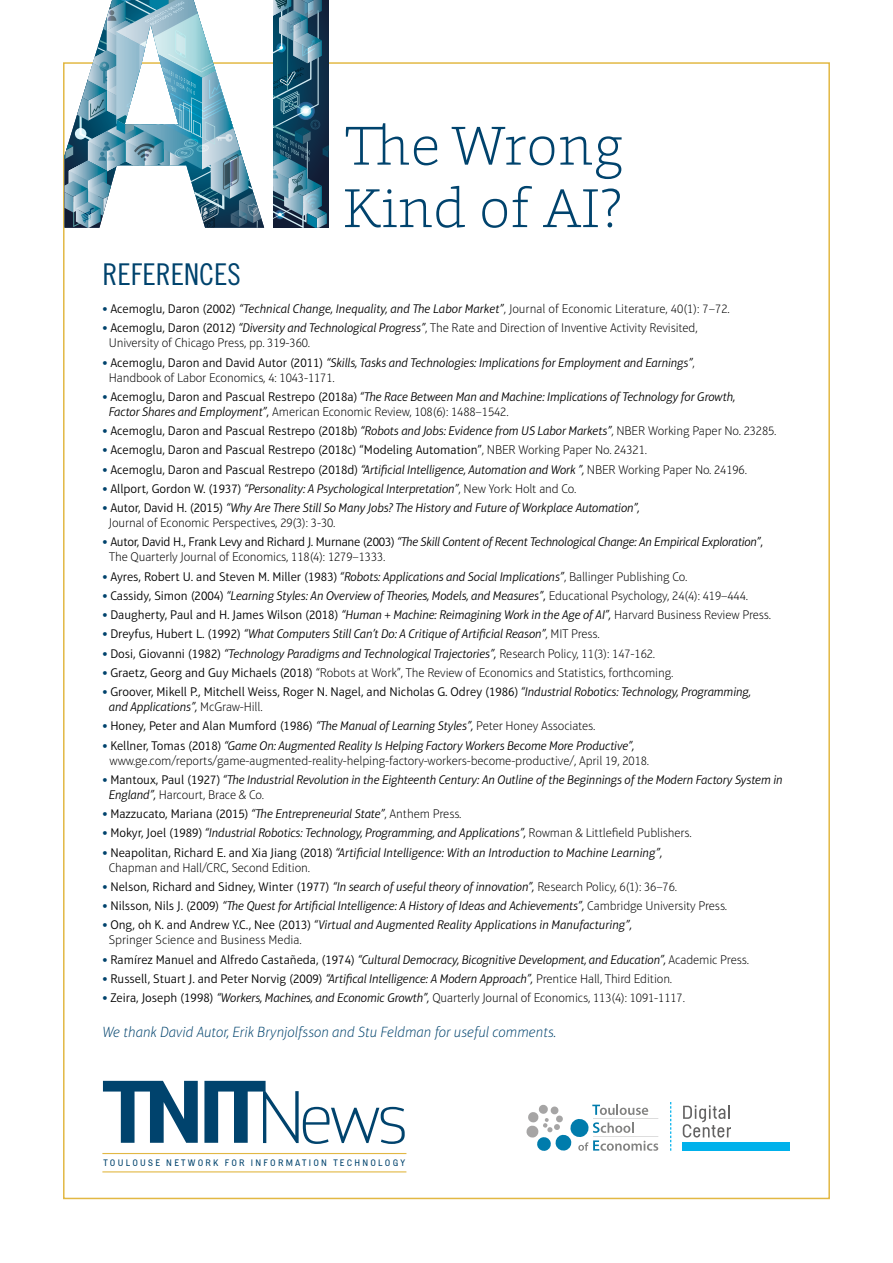
<style>
.page{position:relative;width:893px;height:1263px;background:#fff}
.page>*{position:absolute;margin:0;border:0;box-sizing:border-box;transform-origin:0 0}
.t1{font:200 55.8px/62.4px "Foro";color:#00436d}
.t2{font:30px "Trade Gothic LT Std Cn 18";color:#00436d}
.t3{font:italic 100 15px "Aptifer Sans LT Pro";color:#00436d}
.t4{font:italic 300 12.75px/15px "Aptifer Sans LT Pro";letter-spacing:-.01em;color:#000}
.t5{font:100 12.75px/15px "Aptifer Sans LT Pro";letter-spacing:-.01em;color:#000}
.t6{font:300 12.75px/15px "Aptifer Sans LT Pro";color:#000}
.t7{font:9.3px "Helsinki";letter-spacing:.24em;color:#00436d}
.s1{font-weight:900;font-style:normal;color:#00436d}
.s2{font-style:normal}
.s3{font-weight:100;font-style:normal}
.s4{font-weight:900;color:#00436d}
.s5{font-weight:300}
.s6{font-weight:300;font-style:italic}
.s7{font-weight:100}
.s8{font-style:italic}
</style>
<div class="page">
<hr style="left:102px;top:1153px;width:304px;height:1px;background:#e2b844">
<hr style="left:102px;top:1171px;width:304px;height:1px;background:#e2b844">
<svg style="left:103px;top:1081px;width:95px;height:62px"></svg>
<svg style="left:204px;top:1081px;width:201px;height:63px"></svg>
<svg style="left:683px;top:1105px;width:48px;height:32px"></svg>
<div style="left:683px;top:1142px;width:107px;height:9px;background:#00b1eb"></div>
<svg style="left:526px;top:1104px;width:132px;height:47px"></svg>
<svg style="left:670px;top:1102px;width:1px;height:49px"></svg>
<svg style="left:65px;top:0;width:199px;height:228px"></svg>
<svg style="left:273px;top:0;width:55px;height:228px;background:#38657c"></svg>
<h1 class="t1" style="left:343px;top:114px;width:281px">The Wrong<br>Kind of AI?</h1>
<h2 class="t2" style="left:102px;top:257px;width:55px">REFERENCES</h2>
<p class="t4" style="left:102px;top:301px;width:629px"><span class="s1">•</span> <span class="s2">Acemoglu, Daron (2002)</span> “Technical Change, Inequality, and The Labor Market”<span class="s3">, Journal of Economic Literature, 40(1): 7–72.</span></p>
<p class="t5" style="left:109px;top:321px;width:590px;text-indent:-6px"><span class="s4">•</span> <span class="s5">Acemoglu, Daron (2012)</span> <span class="s6">“Diversity and Technological Progress”</span>, The Rate and Direction of Inventive Activity Revisited,<br>University of Chicago Press, pp. 319-360.</p>
<p class="t4" style="left:109px;top:355px;width:588px;text-indent:-6px"><span class="s1">•</span> <span class="s2">Acemoglu, Daron and David Autor (2011)</span> “Skills, Tasks and Technologies: Implications for Employment and Earnings”<span class="s3">,<br>Handbook of Labor Economics, 4: 1043-1171.</span></p>
<p class="t4" style="left:109px;top:389px;width:628px;text-indent:-6px"><span class="s1">•</span> <span class="s2">Acemoglu, Daron and Pascual Restrepo (2018a)</span> “The Race Between Man and Machine: Implications of Technology for Growth,<br>Factor Shares and Employment”<span class="s2">,</span> <span class="s3">American Economic Review, 108(6): 1488–1542.</span></p>
<p class="t4" style="left:102px;top:423px;width:676px"><span class="s1">•</span> <span class="s2">Acemoglu, Daron and Pascual Restrepo (2018b)</span> “Robots and Jobs: Evidence from US Labor Markets”<span class="s3">, NBER Working Paper No. 23285.</span></p>
<p class="t6" style="left:102px;top:443px;width:546px"><span class="s4">•</span> Acemoglu, Daron and Pascual Restrepo (2018c) “Modeling Automation”<span class="s7">, NBER Working Paper No. 24321.</span></p>
<p class="t4" style="left:102px;top:462px;width:646px"><span class="s1">•</span> <span class="s2">Acemoglu, Daron and Pascual Restrepo (2018d)</span> “Artificial Intelligence, Automation and Work ”, <span class="s3">NBER Working Paper No. 24196.</span></p>
<p class="t4" style="left:102px;top:481px;width:475px"><span class="s1">•</span> <span class="s2">Allport, Gordon W. (1937)</span> “Personality: A Psychological Interpretation”<span class="s3">, New York: Holt and Co.</span></p>
<p class="t4" style="left:109px;top:500px;width:533px;text-indent:-6px"><span class="s1">•</span> <span class="s2">Autor, David H. (2015)</span> “Why Are There Still So Many Jobs? The History and Future of Workplace Automation”,<br><span class="s3">Journal of Economic Perspectives, 29(3): 3-30.</span></p>
<p class="t4" style="left:109px;top:535px;width:655px;text-indent:-7px"><span class="s1">•</span> <span class="s2">Autor, David H., Frank Levy and Richard J. Murnane (2003)</span> “The Skill Content of Recent Technological Change: An Empirical Exploration”<span class="s2">,<br></span><span class="s3">The Quarterly Journal of Economics, 118(4): 1279–1333.</span></p>
<p class="t4" style="left:102px;top:569px;width:587px"><span class="s1">•</span> <span class="s2">Ayres, Robert U. and Steven M. Miller (1983)</span> “Robots: Applications and Social Implications”<span class="s3">, Ballinger Publishing Co.</span></p>
<p class="t4" style="left:102px;top:588px;width:647px"><span class="s1">•</span> <span class="s2">Cassidy, Simon (2004)</span> “Learning Styles: An Overview of Theories, Models, and Measures”<span class="s2">,</span> <span class="s3">Educational Psychology, 24(4): 419–444.</span></p>
<p class="t4" style="left:102px;top:607px;width:670px"><span class="s1">•</span> <span class="s2">Daugherty, Paul and H. James Wilson (2018)</span> “Human + Machine: Reimagining Work in the Age of AI”, <span class="s3">Harvard Business Review Press.</span></p>
<p class="t4" style="left:102px;top:627px;width:499px"><span class="s1">•</span> <span class="s2">Dreyfus, Hubert L. (1992)</span> “What Computers Still Can’t Do: A Critique of Artificial Reason”<span class="s3">, MIT Press.</span></p>
<p class="t4" style="left:102px;top:646px;width:554px"><span class="s1">•</span> <span class="s2">Dosi, Giovanni (1982)</span> “Technology Paradigms and Technological Trajectories”, <span class="s3">Research Policy, 11(3): 147-162.</span></p>
<p class="t5" style="left:102px;top:665px;width:573px"><span class="s4">•</span> <span class="s5">Graetz, Georg and Guy Michaels (2018)</span> “Robots at Work”, The Review of Economics and Statistics, forthcoming.</p>
<p class="t6" style="left:109px;top:684px;width:644px;text-indent:-6px"><span class="s4">•</span> Groover, Mikell P., Mitchell Weiss, Roger N. Nagel, and Nicholas G. Odrey (1986) <span class="s8">“Industrial Robotics: Technology, Programming, and Applications”,</span> <span class="s7">McGraw-Hill.</span></p>
<p class="t6" style="left:102px;top:719px;width:495px"><span class="s4">•</span> Honey, Peter and Alan Mumford (1986) <span class="s8">“The Manual of Learning Styles”,</span> <span class="s7">Peter Honey Associates.</span></p>
<p class="t5" style="left:110px;top:738px;width:541px;text-indent:-7px"><span class="s4">•</span> <span class="s5">Kellner, Tomas (2018)</span> <span class="s6">“Game On: Augmented Reality Is Helping Factory Workers Become More Productive”, </span>www.ge.com/reports/game-augmented-reality-helping-factory-workers-become-productive/, April 19, 2018.</p>
<p class="t4" style="left:109px;top:772px;width:675px;text-indent:-6px"><span class="s1">•</span> <span class="s2">Mantoux, Paul (1927)</span> “The Industrial Revolution in the Eighteenth Century: An Outline of the Beginnings of the Modern Factory System in<br>England”, <span class="s3">Harcourt, Brace &amp; Co.</span></p>
<p class="t4" style="left:102px;top:806px;width:361px"><span class="s1">•</span> <span class="s2">Mazzucato, Mariana (2015)</span> “The Entrepreneurial State”<span class="s3">, Anthem Press.</span></p>
<p class="t4" style="left:102px;top:826px;width:591px"><span class="s1">•</span> <span class="s2">Mokyr, Joel (1989)</span> “Industrial Robotics: Technology, Programming, and Applications”, <span class="s3">Rowman &amp; Littlefield Publishers.</span></p>
<p class="t4" style="left:109px;top:845px;width:555px;text-indent:-6px"><span class="s1">•</span> <span class="s2">Neapolitan, Richard E. and Xia Jiang (2018)</span> “Artificial Intelligence: With an Introduction to Machine Learning”,<br><span class="s3">Chapman and Hall/CRC, Second Edition.</span></p>
<p class="t4" style="left:102px;top:879px;width:576px"><span class="s1">•</span> <span class="s2">Nelson, Richard and Sidney, Winter (1977)</span> “In search of useful theory of innovation”, <span class="s3">Research Policy, 6(1): 36–76.</span></p>
<p class="t4" style="left:102px;top:898px;width:626px"><span class="s1">•</span> <span class="s2">Nilsson, Nils J. (2009)</span> “The Quest for Artificial Intelligence: A History of Ideas and Achievements”, <span class="s3">Cambridge University Press.</span></p>
<p class="t4" style="left:109px;top:918px;width:525px;text-indent:-6px"><span class="s1">•</span> <span class="s2">Ong, oh K. and Andrew Y.C., Nee (2013)</span> “Virtual and Augmented Reality Applications in Manufacturing”,<br><span class="s3">Springer Science and Business Media.</span></p>
<p class="t4" style="left:102px;top:952px;width:648px"><span class="s1">•</span> <span class="s2">Ramírez Manuel and Alfredo Castañeda, (1974)</span> “Cultural Democracy, Bicognitive Development, and Education”, <span class="s3">Academic Press.</span></p>
<p class="t4" style="left:102px;top:971px;width:571px"><span class="s1">•</span> <span class="s2">Russell, Stuart J. and Peter Norvig (2009)</span> “Artifical Intelligence: A Modern Approach”, <span class="s3">Prentice Hall, Third Edition.</span></p>
<p class="t5" style="left:102px;top:990px;width:584px"><span class="s4">•</span> <span class="s5">Zeira, Joseph (1998)</span> <span class="s6">“Workers, Machines, and Economic Growth”,</span> Quarterly Journal of Economics, 113(4): 1091-1117.</p>
<p class="t3" style="left:102px;top:1023px;width:455px">We thank David Autor, Erik Brynjolfsson and Stu Feldman for useful comments.</p>
<p class="t7" style="left:104px;top:1156px;width:303px">TOULOUSE NETWORK FOR IN FORMATI ON TECHN OLOGY</p>
</div>
